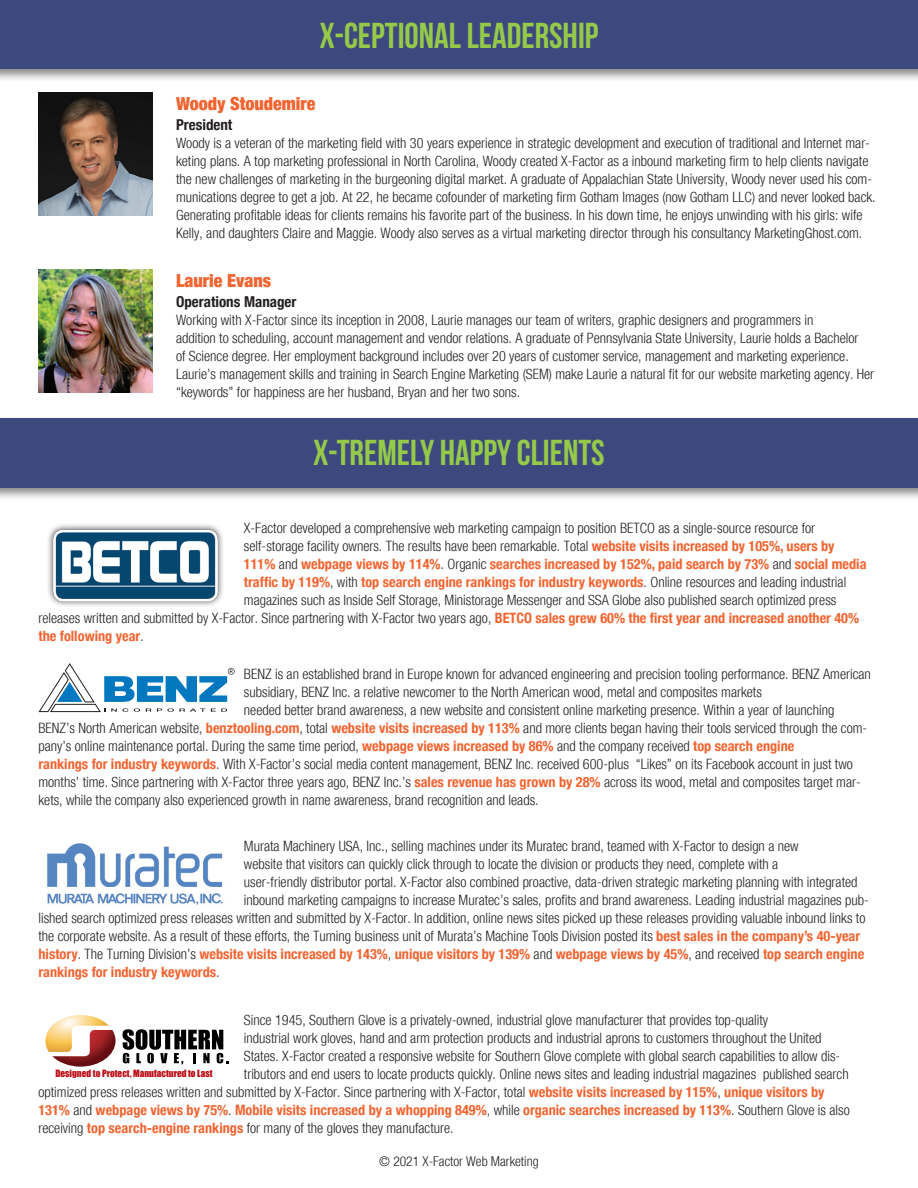
<style>
.page{position:relative;width:918px;height:1188px;background:#fff}
.page>*{position:absolute;margin:0;border:0;box-sizing:border-box;transform-origin:0 0}
.t1{font:700 36px "Bebas Neue";color:#95ca49}
.t2{font:900 condensed 18px "Helvetica Neue";color:#f26430}
.t3{font:700 condensed 15px "Helvetica Neue";color:#231f20}
.t4{font:300 condensed 14.25px/18px "Helvetica Neue";color:#231f20}
.t5{font:700 condensed 14.25px "Helvetica Neue";color:#f26430}
.t6{font:300 condensed 13.5px "Helvetica Neue";color:#231f20}
.t7{font:9.3px "Impact";color:#bb1018}
.s1{font-weight:700;color:#f26430}
.s2{font-weight:300;color:#231f20}
</style>
<div class="page">
<img style="left:38px;top:270px;width:114px;height:122px">
<img style="left:38px;top:93px;width:114px;height:122px">
<img style="left:48px;top:524px;width:175px;height:82px">
<svg style="left:39px;top:664px;width:196px;height:48px"></svg>
<img style="left:47px;top:843px;width:176px;height:44px">
<img style="left:47px;top:893px;width:176px;height:12px">
<svg style="left:45px;top:1015px;width:71px;height:52px"></svg>
<svg style="left:123px;top:1029px;width:105px;height:36px"></svg>
<div style="left:0;top:0;width:918px;height:82px;background:#231f20;opacity:.53"></div>
<div style="left:0;top:0;width:918px;height:69px;background:#3d497e"></div>
<div style="left:0;top:415px;width:918px;height:86px;background:#231f20;opacity:.53"></div>
<div style="left:0;top:419px;width:918px;height:69px;background:#3d497e"></div>
<p class="t1" style="left:319px;top:16px;width:281px">X-CEPTIONAL LEADERSHIP</p>
<p class="t2" style="left:176px;top:89px;width:141px">Woody Stoudemire</p>
<p class="t3" style="left:176px;top:112px;width:58px">President</p>
<p class="t4" style="left:176px;top:134px;width:701px">Woody is a veteran of the marketing field with 30 years experience in strategic development and execution of traditional and Internet mar&shy;keting plans. A top marketing professional in North Carolina, Woody created X-Factor as a inbound marketing firm to help clients navigate the new challenges of marketing in the burgeoning digital market. A graduate of Appalachian State University, Woody never used his com&shy;munications degree to get a job. At 22, he became cofounder of marketing firm Gotham Images (now Gotham LLC) and never looked back.<br>Generating profitable ideas for clients remains his favorite part of the business. In his down time, he enjoys unwinding with his girls: wife Kelly, and daughters Claire and Maggie. Woody also serves as a virtual marketing director through his consultancy MarketingGhost.com.</p>
<p class="t2" style="left:176px;top:266px;width:97px">Laurie Evans</p>
<p class="t3" style="left:176px;top:289px;width:122px">Operations Manager</p>
<p class="t4" style="left:176px;top:311px;width:639px">Working with X-Factor since its inception in 2008, Laurie manages our team of writers, graphic designers and programmers in</p>
<p class="t4" style="left:176px;top:329px;width:700px">addition to scheduling, account management and vendor relations. A graduate of Pennsylvania State University, Laurie holds a Bachelor<br>of Science degree. Her employment background includes over 20 years of customer service, management and marketing experience.<br>Laurie’s management skills and training in Search Engine Marketing (SEM) make Laurie a natural fit for our website marketing agency. Her “keywords” for happiness are her husband, Bryan and her two sons.</p>
<p class="t1" style="left:313px;top:433px;width:293px">X-TREMELY HAPPY CLIENTS</p>
<p class="t4" style="left:244px;top:519px;width:573px">X-Factor developed a comprehensive web marketing campaign to position BETCO as a single-source resource for</p>
<p class="t4" style="left:244px;top:537px;width:592px">self-storage facility owners. The results have been remarkable. Total <span class="s1">website visits increased by 105%, users by</span></p>
<p class="t5" style="left:244px;top:552px;width:624px">111% <span class="s2">and</span> webpage views by 114%<span class="s2">. Organic</span> searches increased by 152%, paid search by 73% <span class="s2">and</span> social media</p>
<p class="t5" style="left:244px;top:570px;width:604px">traffic by 119%<span class="s2">, with</span> top search engine rankings for industry keywords<span class="s2">. Online resources and leading industrial</span></p>
<p class="t4" style="left:244px;top:591px;width:594px">magazines such as Inside Self Storage, Ministorage Messenger and SSA Globe also published search optimized press</p>
<p class="t4" style="left:38px;top:609px;width:822px">releases written and submitted by X-Factor. Since partnering with X-Factor two years ago, <span class="s1">BETCO sales grew 60% the first year and increased another 40%</span></p>
<p class="t5" style="left:38px;top:624px;width:107px">the following year<span class="s2">.</span></p>
<p class="t4" style="left:244px;top:665px;width:628px">BENZ is an established brand in Europe known for advanced engineering and precision tooling performance. BENZ American subsidiary, BENZ Inc. a relative newcomer to the North American wood, metal and composites markets</p>
<p class="t4" style="left:38px;top:701px;width:830px;text-indent:206px">needed better brand awareness, a new website and consistent online marketing presence. Within a year of launching<br>BENZ’s North American website, <span class="s1">benztooling.com</span>, total <span class="s1">website visits increased by 113%</span> and more clients began having their tools serviced through the com&shy;pany’s online maintenance portal. During the same time period, <span class="s1">webpage views increased by 86%</span> and the company received <span class="s1">top search engine</span></p>
<p class="t4" style="left:38px;top:755px;width:824px"><span class="s1">rankings for industry keywords</span>. With X-Factor’s social media content management, BENZ Inc. received 600-plus “Likes” on its Facebook account in just two months’ time. Since partnering with X-Factor three years ago, BENZ Inc.’s <span class="s1">sales revenue has grown by 28%</span> across its wood, metal and composites target mar&shy;kets, while the company also experienced growth in name awareness, brand recognition and leads.</p>
<p class="t4" style="left:244px;top:836px;width:556px">Murata Machinery USA, Inc., selling machines under its Muratec brand, teamed with X-Factor to design a new website that visitors can quickly click through to locate the division or products they need, complete with a</p>
<p class="t4" style="left:244px;top:872px;width:615px">user-friendly distributor portal. X-Factor also combined proactive, data-driven strategic marketing planning with integrated</p>
<p class="t4" style="left:244px;top:890px;width:626px">inbound marketing campaigns to increase Muratec’s sales, profits and brand awareness. Leading industrial magazines pub-</p>
<p class="t4" style="left:38px;top:908px;width:829px">lished search optimized press releases written and submitted by X-Factor. In addition, online news sites picked up these releases providing valuable inbound links to</p>
<p class="t4" style="left:38px;top:926px;width:823px">the corporate website. As a result of these efforts, the Turning business unit of Murata’s Machine Tools Division posted its <span class="s1">best sales in the company’s 40-year</span></p>
<p class="t5" style="left:38px;top:942px;width:827px">history<span class="s2">. The Turning Division’s</span> website visits increased by 143%<span class="s2">,</span> unique visitors by 139% <span class="s2">and</span> webpage views by 45%<span class="s2">, and received</span> top search engine</p>
<p class="t5" style="left:38px;top:960px;width:183px">rankings for industry keywords<span class="s2">.</span></p>
<p class="t4" style="left:244px;top:1011px;width:526px">Since 1945, Southern Glove is a privately-owned, industrial glove manufacturer that provides top-quality</p>
<p class="t4" style="left:244px;top:1029px;width:579px">industrial work gloves, hand and arm protection products and industrial aprons to customers throughout the United</p>
<p class="t4" style="left:244px;top:1047px;width:598px">States. X-Factor created a responsive website for Southern Glove complete with global search capabilities to allow dis-</p>
<p class="t4" style="left:244px;top:1065px;width:606px">tributors and end users to locate products quickly. Online news sites and leading industrial magazines published search</p>
<p class="t4" style="left:38px;top:1083px;width:788px">optimized press releases written and submitted by X-Factor. Since partnering with X-Factor, total <span class="s1">website visits increased by 115%</span>, <span class="s1">unique visitors by</span></p>
<p class="t5" style="left:38px;top:1098px;width:813px">131% <span class="s2">and</span> webpage views by 75%<span class="s2">.</span> Mobile visits increased by a whopping 849%<span class="s2">, while</span> organic searches increased by 113%<span class="s2">. Southern Glove is also</span></p>
<p class="t4" style="left:38px;top:1119px;width:417px">receiving <span class="s1">top search-engine rankings</span> for many of the gloves they manufacture.</p>
<p class="t7" style="left:55px;top:1066px;width:159px">Designed to Protect, Manufactured to Last</p>
<p class="t6" style="left:379px;top:1154px;width:161px">© 2021 X-Factor Web Marketing</p>
</div>
